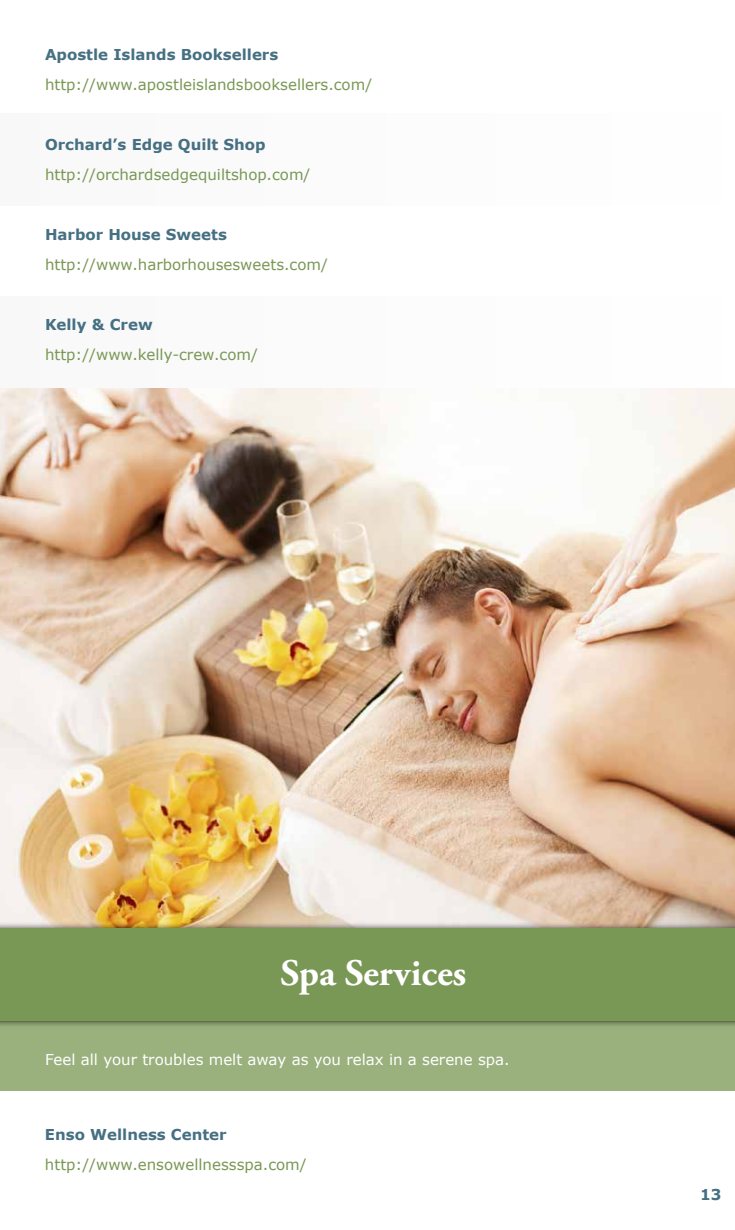
<style>
.page{position:relative;width:735px;height:1230px;background:#fff}
.page>*{position:absolute;margin:0;border:0;box-sizing:border-box;transform-origin:0 0}
.t1{font:700 37.5px "Adobe Garamond Pro";color:#fff}
.t2{font:15px "Verdana";color:#799754}
.t3{font:700 15px "Verdana";color:#467082}
.t4{font:15px "Verdana";color:#fff}
</style>
<div class="page">
<div style="left:0;top:114px;width:722px;height:92px;background:#f5f5f5"></div>
<div style="left:0;top:296px;width:722px;height:93px;background:#f5f5f5"></div>
<div style="left:0;top:1021px;width:735px;height:70px;background:#9ab17e"></div>
<img style="left:0;top:389px;width:735px;height:533px">
<div style="left:0;top:922px;width:735px;height:106px;background:#000;opacity:.75"></div>
<div style="left:0;top:929px;width:735px;height:92px;background:#799755"></div>
<p class="t3" style="left:45px;top:45px;width:235px">Apostle Islands Booksellers</p>
<p class="t2" style="left:45px;top:75px;width:329px">http://www.apostleislandsbooksellers.com/</p>
<p class="t3" style="left:45px;top:135px;width:222px">Orchard’s Edge Quilt Shop</p>
<p class="t2" style="left:45px;top:165px;width:267px">http://orchardsedgequiltshop.com/</p>
<p class="t3" style="left:45px;top:225px;width:183px">Harbor House Sweets</p>
<p class="t2" style="left:45px;top:255px;width:284px">http://www.harborhousesweets.com/</p>
<p class="t3" style="left:45px;top:315px;width:109px">Kelly &amp; Crew</p>
<p class="t2" style="left:45px;top:345px;width:214px">http://www.kelly-crew.com/</p>
<h1 class="t1" style="left:281px;top:952px;width:187px">Spa Services</h1>
<p class="t4" style="left:45px;top:1050px;width:466px">Feel all your troubles melt away as you relax in a serene spa.</p>
<p class="t3" style="left:45px;top:1125px;width:183px">Enso Wellness Center</p>
<p class="t2" style="left:45px;top:1155px;width:263px">http://www.ensowellnessspa.com/</p>
<p class="t3" style="left:700px;top:1185px;width:23px">13</p>
</div>
